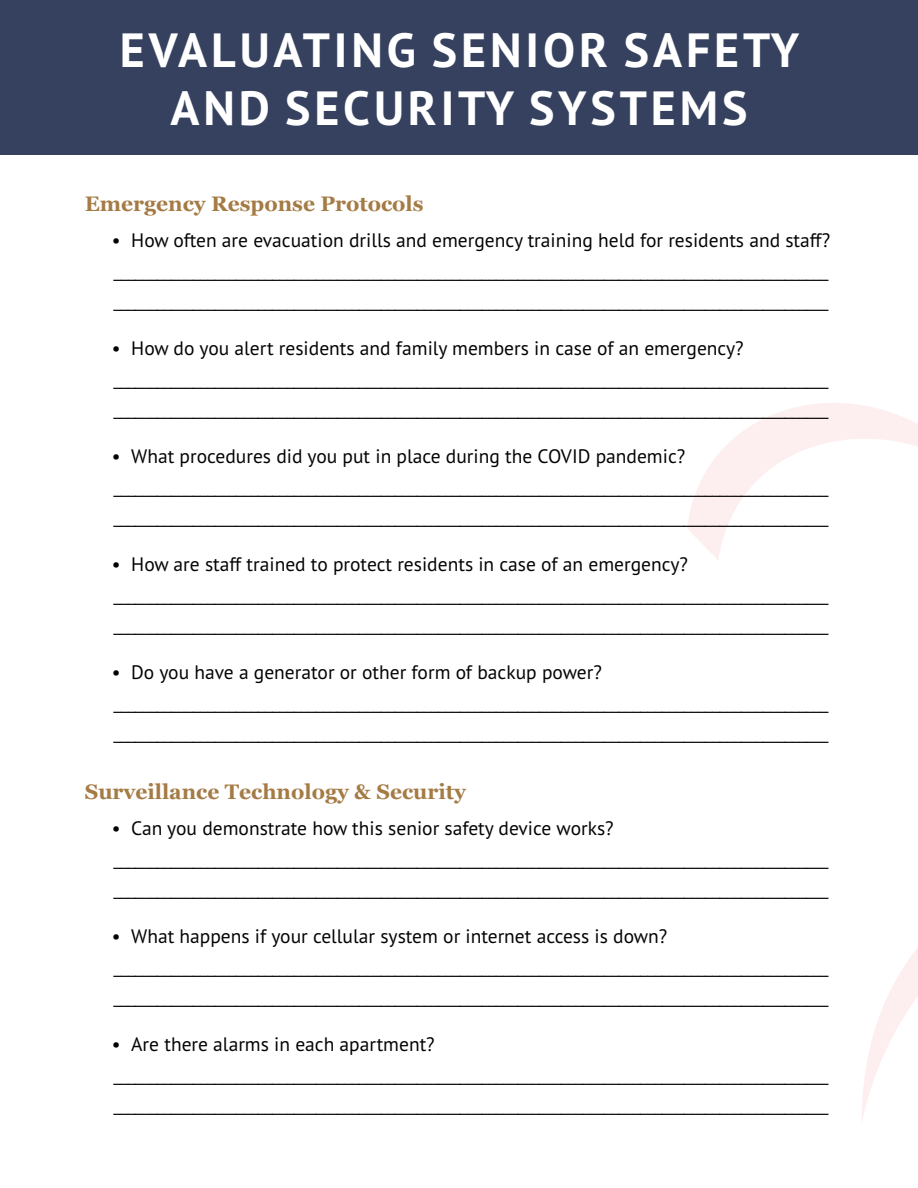
<style>
.page{position:relative;width:918px;height:1188px;background:#fff}
.page>*{position:absolute;margin:0;border:0;box-sizing:border-box;transform-origin:0 0}
.t1{font:700 48px/57.6px "PT Sans Pro";letter-spacing:.08em;color:#fff;text-align:center}
.t2{font:700 21px "Georgia";color:#a57b45}
.t3{font:300 19.5px/30px "PT Sans Pro";color:#040503}
.t4{font:19.5px "PT Sans Pro";color:#040503}
</style>
<div class="page">
<svg style="left:687px;top:403px;width:231px;height:157px"></svg>
<svg style="left:862px;top:947px;width:56px;height:173px"></svg>
<div style="left:0;top:0;width:918px;height:154px;background:#35415e"></div>
<h1 class="t1" style="left:120px;top:20px;width:681px">EVALUATING SENIOR SAFETY<br>AND SECURITY SYSTEMS</h1>
<p class="t2" style="left:85px;top:188px;width:340px">Emergency Response Protocols</p>
<p class="t4" style="left:112px;top:228px;width:720px">• How often are evacuation drills and emergency training held for residents and staff?</p>
<p class="t3" style="left:114px;top:255px;width:716px">___________________________________________________________________________________________________ ___________________________________________________________________________________________________</p>
<p class="t4" style="left:112px;top:336px;width:634px">• How do you alert residents and family members in case of an emergency?</p>
<p class="t3" style="left:114px;top:363px;width:716px">___________________________________________________________________________________________________ ___________________________________________________________________________________________________</p>
<p class="t4" style="left:112px;top:444px;width:575px">• What procedures did you put in place during the COVID pandemic?</p>
<p class="t3" style="left:114px;top:471px;width:716px">___________________________________________________________________________________________________ ___________________________________________________________________________________________________</p>
<p class="t4" style="left:112px;top:552px;width:578px">• How are staff trained to protect residents in case of an emergency?</p>
<p class="t3" style="left:114px;top:579px;width:716px">___________________________________________________________________________________________________ ___________________________________________________________________________________________________</p>
<p class="t4" style="left:112px;top:660px;width:492px">• Do you have a generator or other form of backup power?</p>
<p class="t3" style="left:114px;top:687px;width:716px">___________________________________________________________________________________________________ ___________________________________________________________________________________________________</p>
<p class="t2" style="left:85px;top:776px;width:383px">Surveillance Technology &amp; Security</p>
<p class="t4" style="left:112px;top:816px;width:504px">• Can you demonstrate how this senior safety device works?</p>
<p class="t3" style="left:114px;top:843px;width:716px">___________________________________________________________________________________________________ ___________________________________________________________________________________________________</p>
<p class="t4" style="left:112px;top:924px;width:557px">• What happens if your cellular system or internet access is down?</p>
<p class="t3" style="left:114px;top:951px;width:716px">___________________________________________________________________________________________________ ___________________________________________________________________________________________________</p>
<p class="t4" style="left:112px;top:1032px;width:325px">• Are there alarms in each apartment?</p>
<p class="t3" style="left:114px;top:1059px;width:716px">___________________________________________________________________________________________________ ___________________________________________________________________________________________________</p>
</div>
